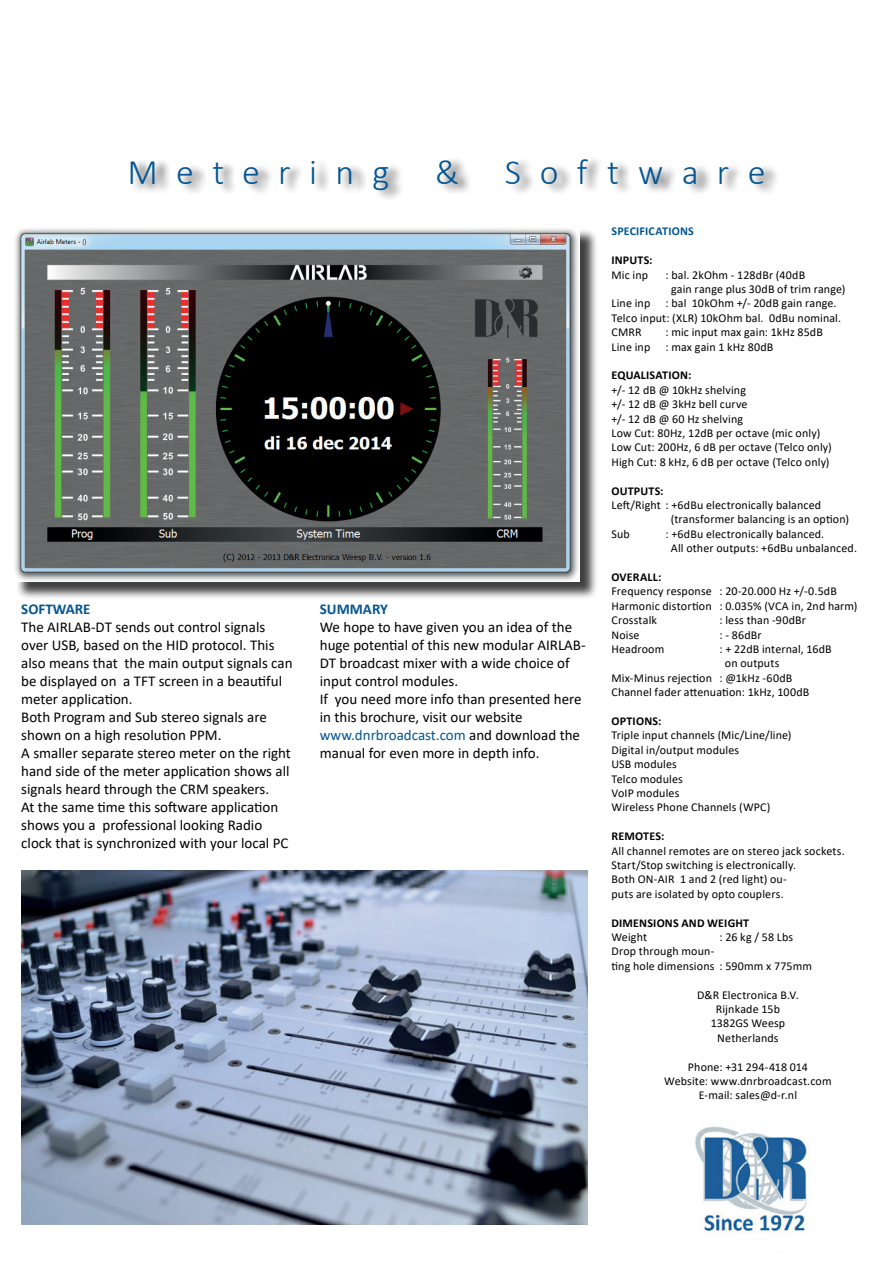
<style>
.page{position:relative;width:893px;height:1263px;background:#fff}
.page>*{position:absolute;margin:0;border:0;box-sizing:border-box;transform-origin:0 0}
.t1{font:300 36px "Calibri";letter-spacing:.51em;color:#035593}
.t2{font:15px/18px "Calibri";color:#000001}
.t3{font:700 15px "Calibri";color:#035593}
.t4{font:12px/14.4px "Calibri";letter-spacing:.01em;color:#000001}
.t5{font:700 12px "Calibri";letter-spacing:.015em;color:#000001}
.t6{font:700 12px "Calibri";letter-spacing:.015em;color:#035593}
.s1{color:#035593}
</style>
<div class="page">
<div style="left:131px;top:156px;width:649px;height:46px;background:#000001;opacity:.75"></div>
<div style="left:15px;top:229px;width:583px;height:371px;background:#000001;opacity:.75"></div>
<img style="left:15px;top:228px;width:564px;height:354px">
<img style="left:21px;top:870px;width:567px;height:354px">
<img style="left:695px;top:1126px;width:112px;height:107px">
<h1 class="t1" style="left:128px;top:150px;width:263px">Metering</h1>
<h1 class="t1" style="left:435px;top:150px;width:26px">&amp;</h1>
<h1 class="t1" style="left:505px;top:150px;width:262px">Software</h1>
<p class="t3" style="left:21px;top:598px;width:71px">SOFTWARE</p>
<p class="t2" style="left:21px;top:617px;width:273px">The AIRLAB-DT sends out control signals over USB, based on the HID protocol. This also means that the main output signals can be displayed on a TFT screen in a beautiful meter application.<br>Both Program and Sub stereo signals are shown on a high resolution PPM.<br>A smaller separate stereo meter on the right hand side of the meter application shows all signals heard through the CRM speakers.<br>At the same time this software application shows you a professional looking Radio clock that is synchronized with your local PC</p>
<p class="t3" style="left:320px;top:598px;width:70px">SUMMARY</p>
<p class="t2" style="left:320px;top:617px;width:267px">We hope to have given you an idea of the huge potential of this new modular AIRLAB-DT broadcast mixer with a wide choice of input control modules.<br>If you need more info than presented here in this brochure, visit our website <span class="s1">www.dnrbroadcast.com</span> and download the manual for even more in depth info.</p>
<p class="t6" style="left:611px;top:223px;width:84px">SPECIFICATIONS</p>
<p class="t5" style="left:611px;top:252px;width:43px">INPUTS:</p>
<p class="t4" style="left:611px;top:267px;width:38px">Mic inp</p>
<p class="t4" style="left:671px;top:267px;width:176px;text-indent:-6px">: bal. 2kOhm - 128dBr (40dB<br>gain range plus 30dB of trim range)</p>
<p class="t4" style="left:611px;top:296px;width:40px">Line inp</p>
<p class="t4" style="left:611px;top:296px;width:231px;text-indent:54px">: bal 10kOhm +/- 20dB gain range.<br>Telco input: (XLR) 10kOhm bal. 0dBu nominal.<br>CMRR</p>
<p class="t4" style="left:665px;top:325px;width:159px">: mic input max gain: 1kHz 85dB</p>
<p class="t4" style="left:611px;top:339px;width:40px">Line inp</p>
<p class="t4" style="left:665px;top:339px;width:110px">: max gain 1 kHz 80dB</p>
<p class="t5" style="left:611px;top:367px;width:81px">EQUALISATION:</p>
<p class="t4" style="left:611px;top:382px;width:222px">+/- 12 dB @ 10kHz shelving<br>+/- 12 dB @ 3kHz bell curve<br>+/- 12 dB @ 60 Hz shelving<br>Low Cut: 80Hz, 12dB per octave (mic only)<br>Low Cut: 200Hz, 6 dB per octave (Telco only)<br>High Cut: 8 kHz, 6 dB per octave (Telco only)</p>
<p class="t5" style="left:611px;top:482px;width:54px">OUTPUTS:</p>
<p class="t4" style="left:611px;top:497px;width:211px">Left/Right : +6dBu electronically balanced</p>
<p class="t4" style="left:671px;top:512px;width:180px">(transformer balancing is an option)</p>
<p class="t4" style="left:611px;top:526px;width:20px">Sub</p>
<p class="t4" style="left:671px;top:526px;width:188px;text-indent:-5px">: +6dBu electronically balanced.<br>All other outputs: +6dBu unbalanced.</p>
<p class="t5" style="left:611px;top:568px;width:51px">OVERALL:</p>
<p class="t4" style="left:611px;top:584px;width:248px">Frequency response : 20-20.000 Hz +/-0.5dB<br>Harmonic distortion : 0.035% (VCA in, 2nd harm)<br>Crosstalk</p>
<p class="t4" style="left:719px;top:613px;width:88px">: less than -90dBr</p>
<p class="t4" style="left:611px;top:627px;width:30px">Noise</p>
<p class="t4" style="left:719px;top:627px;width:44px">: - 86dBr</p>
<p class="t4" style="left:611px;top:641px;width:54px">Headroom</p>
<p class="t4" style="left:719px;top:641px;width:114px">: + 22dB internal, 16dB</p>
<p class="t4" style="left:725px;top:656px;width:56px">on outputs</p>
<p class="t4" style="left:611px;top:670px;width:182px">Mix-Minus rejection : @1kHz -60dB</p>
<p class="t4" style="left:611px;top:685px;width:199px">Channel fader attenuation: 1kHz, 100dB</p>
<p class="t5" style="left:611px;top:712px;width:51px">OPTIONS:</p>
<p class="t4" style="left:611px;top:728px;width:182px">Triple input channels (Mic/Line/line)<br>Digital in/output modules<br>USB modules<br>Telco modules<br>VoIP modules<br>Wireless Phone Channels (WPC)</p>
<p class="t5" style="left:611px;top:828px;width:55px">REMOTES:</p>
<p class="t4" style="left:611px;top:843px;width:235px">All channel remotes are on stereo jack sockets.<br>Start/Stop switching is electronically.<br>Both ON-AIR 1 and 2 (red light) ou-<br>puts are isolated by opto couplers.</p>
<p class="t5" style="left:611px;top:914px;width:139px">DIMENSIONS AND WEIGHT</p>
<p class="t4" style="left:611px;top:929px;width:37px">Weight</p>
<p class="t4" style="left:719px;top:929px;width:75px">: 26 kg / 58 Lbs</p>
<p class="t4" style="left:611px;top:944px;width:202px">Drop through moun-<br>ting hole dimensions : 590mm x 775mm</p>
<p class="t4" style="left:697px;top:987px;width:103px;text-align:center">D&amp;R Electronica B.V.<br>Rijnkade 15b<br>1382GS Weesp<br>Netherlands</p>
<p class="t4" style="left:664px;top:1059px;width:169px;text-align:center">Phone: +31 294-418 014<br>Website: www.dnrbroadcast.com<br>E-mail: sales@d-r.nl</p>
</div>
